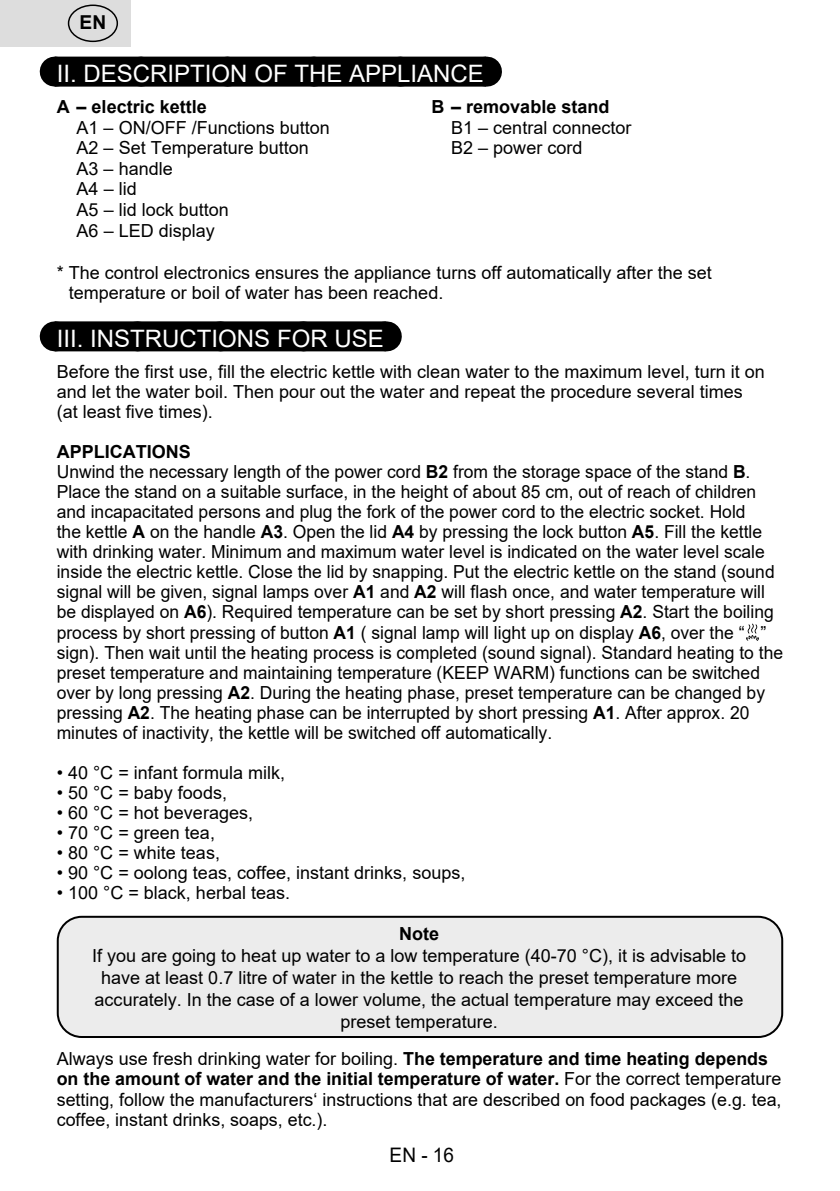
<style>
.page{position:relative;width:840px;height:1191px;background:#fff}
.page>*{position:absolute;margin:0;border:0;box-sizing:border-box;transform-origin:0 0}
.Grafický_nadpis_ETA{font:24px "Arial";color:#fff}
.t1{font:20px "Arial";color:#000;scale:.95 1}
.t2{font:700 19.2px "Arial";color:#000}
.Normální{font:18px/20px "Arial";color:#000}
.Normální-2{font:700 18px "Arial";color:#000}
.s1{font-weight:700}
</style>
<div class="page">
<div style="left:55px;top:57px;width:430px;height:30px;background:#000"></div>
<svg style="left:141px;top:86px;width:301px;height:1px"></svg>
<hr style="left:485px;top:57px;width:1px;height:30px;background:#000">
<div style="left:55px;top:321px;width:330px;height:30px;background:#000"></div>
<svg style="left:137px;top:321px;width:207px;height:1px"></svg>
<hr style="left:385px;top:321px;width:1px;height:30px;background:#000">
<svg style="left:746px;top:623px;width:12px;height:18px"></svg>
<div style="left:58px;top:916px;width:723px;height:121px;background:#ececec;border-radius:24px"></div>
<div style="left:57px;top:915px;width:725px;height:123px;border:2px solid #000;border-radius:24px"></div>
<div style="left:0;top:0;width:131px;height:47px;background:#ddd"></div>
<div style="left:68px;top:5px;width:50px;height:37px;border:1px solid #000;border-radius:50%"></div>
<p class="t2" style="left:80px;top:9px;width:28px">EN</p>
<p class="Grafický_nadpis_ETA" style="left:57px;top:57px;width:428px">II. DESCRIPTION OF THE APPLIANCE</p>
<p class="Normální-2" style="left:57px;top:94px;width:151px">A – electric kettle</p>
<p class="Normální" style="left:77px;top:117px;width:255px">A1 – ON/OFF /Functions button</p>
<p class="Normální" style="left:77px;top:138px;width:234px">A2 – Set Temperature button</p>
<p class="Normální" style="left:77px;top:158px;width:98px">A3 – handle</p>
<p class="Normální" style="left:77px;top:179px;width:62px">A4 – lid</p>
<p class="Normální" style="left:77px;top:199px;width:154px">A5 – lid lock button</p>
<p class="Normální" style="left:77px;top:220px;width:140px">A6 – LED display</p>
<p class="Normální-2" style="left:431px;top:94px;width:179px">B – removable stand</p>
<p class="Normální" style="left:451px;top:117px;width:182px">B1 – central connector</p>
<p class="Normální" style="left:451px;top:138px;width:133px">B2 – power cord</p>
<p class="Normální" style="left:69px;top:262px;width:644px;line-height:20.6px;text-indent:-12px">* The control electronics ensures the appliance turns off automatically after the set temperature or boil of water has been reached.</p>
<p class="Grafický_nadpis_ETA" style="left:57px;top:322px;width:328px">III. INSTRUCTIONS FOR USE</p>
<p class="Normální" style="left:57px;top:361px;width:709px">Before the first use, fill the electric kettle with clean water to the maximum level, turn it on and let the water boil. Then pour out the water and repeat the procedure several times (at least five times).</p>
<p class="Normální-2" style="left:57px;top:439px;width:136px">APPLICATIONS</p>
<p class="Normální" style="left:57px;top:461px;width:727px">Unwind the necessary length of the power cord <span class="s1">B2</span> from the storage space of the stand <span class="s1">B</span>.<br>Place the stand on a suitable surface, in the height of about 85 cm, out of reach of children and incapacitated persons and plug the fork of the power cord to the electric socket. Hold<br>the kettle <span class="s1">A</span> on the handle <span class="s1">A3</span>. Open the lid <span class="s1">A4</span> by pressing the lock button <span class="s1">A5</span>. Fill the kettle with drinking water. Minimum and maximum water level is indicated on the water level scale inside the electric kettle. Close the lid by snapping. Put the electric kettle on the stand (sound signal will be given, signal lamps over <span class="s1">A1</span> and <span class="s1">A2</span> will flash once, and water temperature will be displayed on <span class="s1">A6</span>). Required temperature can be set by short pressing <span class="s1">A2</span>. Start the boiling process by short pressing of button <span class="s1">A1</span> ( signal lamp will light up on display <span class="s1">A6</span>, over the “ ” sign). Then wait until the heating process is completed (sound signal). Standard heating to the preset temperature and maintaining temperature (KEEP WARM) functions can be switched over by long pressing <span class="s1">A2</span>. During the heating phase, preset temperature can be changed by pressing <span class="s1">A2</span>. The heating phase can be interrupted by short pressing <span class="s1">A1</span>. After approx. 20 minutes of inactivity, the kettle will be switched off automatically.</p>
<p class="Normální" style="left:57px;top:762px;width:230px">• 40 °C = infant formula milk,</p>
<p class="Normální" style="left:57px;top:782px;width:172px">• 50 °C = baby foods,</p>
<p class="Normální" style="left:57px;top:802px;width:198px">• 60 °C = hot beverages,</p>
<p class="Normální" style="left:57px;top:822px;width:160px">• 70 °C = green tea,</p>
<p class="Normální" style="left:57px;top:842px;width:165px">• 80 °C = white teas,</p>
<p class="Normální" style="left:57px;top:862px;width:410px">• 90 °C = oolong teas, coffee, instant drinks, soups,</p>
<p class="Normální" style="left:57px;top:882px;width:235px">• 100 °C = black, herbal teas.</p>
<p class="Normální-2" style="left:399px;top:921px;width:41px">Note</p>
<p class="Normální" style="left:92px;top:944px;width:655px;line-height:22px;text-align:center">If you are going to heat up water to a low temperature (40-70 °C), it is advisable to have at least 0.7 litre of water in the kettle to reach the preset temperature more accurately. In the case of a lower volume, the actual temperature may exceed the preset temperature.</p>
<p class="Normální" style="left:57px;top:1047px;width:726px;line-height:20.6px">Always use fresh drinking water for boiling. <span class="s1">The temperature and time heating depends on the amount of water and the initial temperature of water.</span> For the correct temperature setting, follow the manufacturers‘ instructions that are described on food packages (e.g. tea, coffee, instant drinks, soaps, etc.).</p>
<p class="t1" style="left:389px;top:1141px;width:69px">EN - 16</p>
</div>
